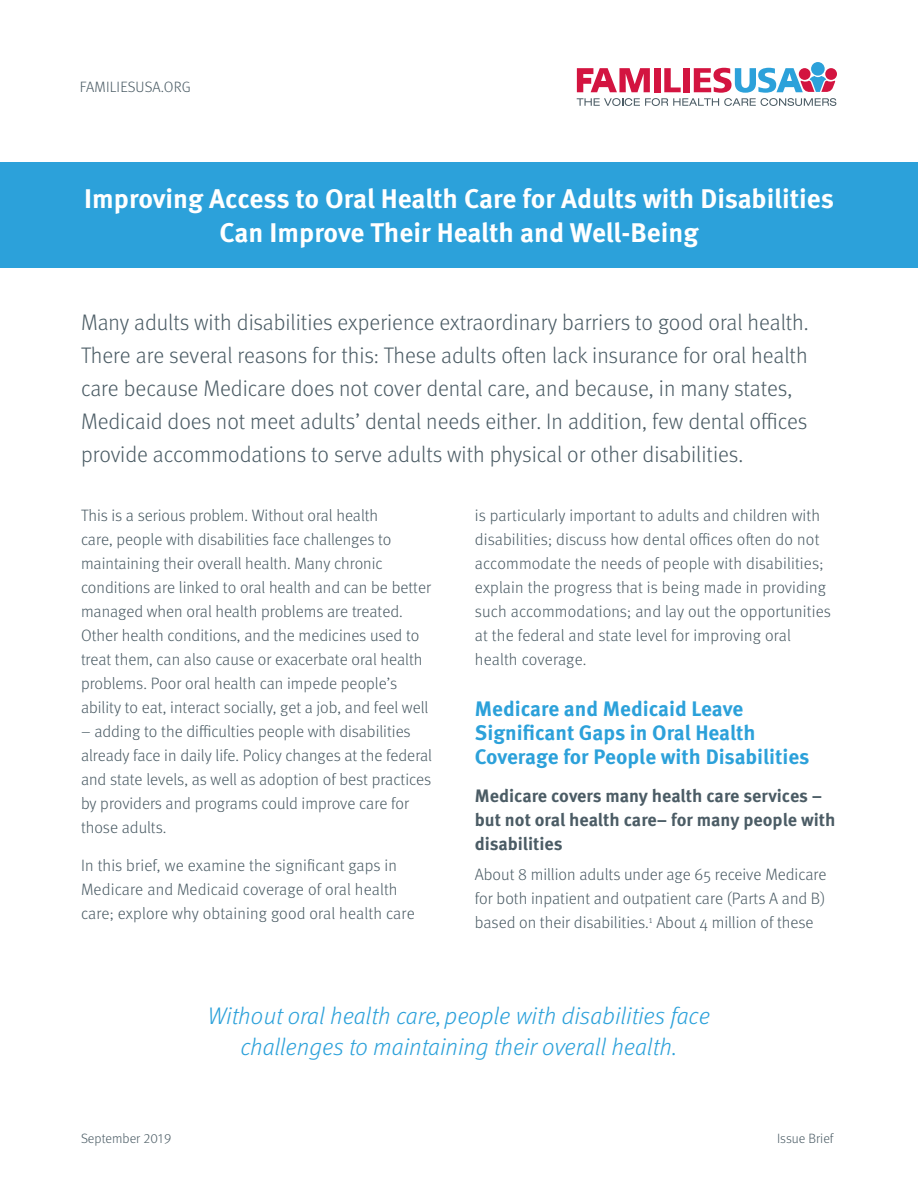
<style>
.page{position:relative;width:918px;height:1188px;background:#fff}
.page>*{position:absolute;margin:0;border:0;box-sizing:border-box;transform-origin:0 0}
.t1{font:700 27px/34.5px "Meta OT";color:#fff;text-align:center}
.Call_Out{font:italic 300 24px/31.5px "Meta OT";color:#2ca1da;text-align:center}
.BODY_-_INTRO{font:300 22.5px/33px "Meta OT";color:#4b5c65}
.t2{font:700 21px/24px "Meta OT";color:#2ca1da}
.t3{font:700 18px/24px "Meta OT";letter-spacing:-.005em;color:#4b5c65}
.BODY{font:300 16.5px/24px "Meta OT";color:#4b5c65}
.t4{font:300 15px "Meta OT";letter-spacing:.01em;color:#4b5c65}
.ENDNOTES{font:300 13.5px "Meta OT";color:#4b5c65}
</style>
<div class="page">
<div style="left:0;top:162px;width:918px;height:106px;background:#2ca1da"></div>
<div style="left:811px;top:62px;width:14px;height:14px;background:#2ca1da;border-radius:50%"></div>
<svg style="left:577px;top:68px;width:259px;height:38px"></svg>
<p class="t4" style="left:80px;top:78px;width:113px">FAMILIESUSA.ORG</p>
<p class="t1" style="left:84px;top:182px;width:751px">Improving Access to Oral Health Care for Adults with Disabilities<br>Can Improve Their Health and Well-Being</p>
<p class="BODY_-_INTRO" style="left:81px;top:306px;width:729px">Many adults with disabilities experience extraordinary barriers to good oral health.<br>There are several reasons for this: These adults often lack insurance for oral health care because Medicare does not cover dental care, and because, in many states, Medicaid does not meet adults’ dental needs either. In addition, few dental offices provide accommodations to serve adults with physical or other disabilities.</p>
<p class="BODY" style="left:81px;top:504px;width:352px">This is a serious problem. Without oral health<br>care, people with disabilities face challenges to maintaining their overall health. Many chronic conditions are linked to oral health and can be better managed when oral health problems are treated.<br>Other health conditions, and the medicines used to treat them, can also cause or exacerbate oral health problems. Poor oral health can impede people’s ability to eat, interact socially, get a job, and feel well</p>
<p class="BODY" style="left:81px;top:720px;width:353px">– adding to the difficulties people with disabilities already face in daily life. Policy changes at the federal and state levels, as well as adoption of best practices by providers and programs could improve care for those adults.</p>
<p class="BODY" style="left:81px;top:853px;width:335px">In this brief, we examine the significant gaps in<br>Medicare and Medicaid coverage of oral health care; explore why obtaining good oral health care</p>
<p class="BODY" style="left:475px;top:504px;width:358px">is particularly important to adults and children with disabilities; discuss how dental offices often do not accommodate the needs of people with disabilities; explain the progress that is being made in providing such accommodations; and lay out the opportunities at the federal and state level for improving oral health coverage.</p>
<h1 class="t2" style="left:475px;top:697px;width:336px">Medicare and Medicaid Leave<br>Significant Gaps in Oral Health<br>Coverage for People with Disabilities</h1>
<h2 class="t3" style="left:475px;top:784px;width:362px">Medicare covers many health care services – but not oral health care– for many people with disabilities</h2>
<p class="BODY" style="left:475px;top:863px;width:353px;text-align:justify">About 8 million adults under age 65 receive Medicare for both inpatient and outpatient care (Parts A and B) based on their disabilities.<sup>1</sup> About 4 million of these</p>
<p class="ENDNOTES" style="left:81px;top:1131px;width:92px">September 2019</p>
<p class="Call_Out" style="left:208px;top:1000px;width:504px">Without oral health care, people with disabilities face challenges to maintaining their overall health.</p>
<p class="ENDNOTES" style="left:777px;top:1131px;width:58px">Issue Brief</p>
</div>
